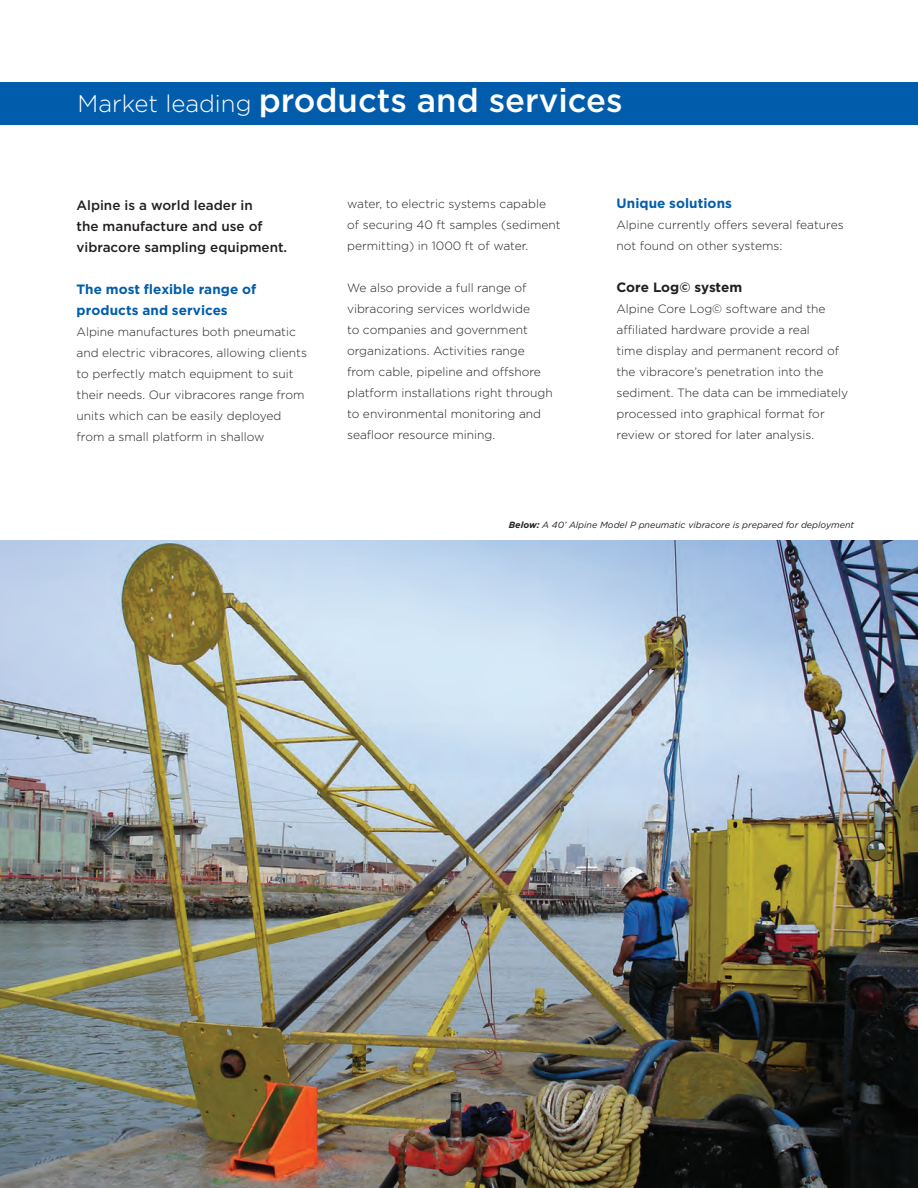
<style>
.page{position:relative;width:918px;height:1188px;background:#fff}
.page>*{position:absolute;margin:0;border:0;box-sizing:border-box;transform-origin:0 0}
.t1{font:500 33px "Gotham HTF";color:#fff}
.t2{font:500 13.5px/21px "Gotham HTF";color:#231f20}
.t3{font:700 13.5px/21px "Gotham HTF";letter-spacing:.005em;color:#015dab}
.t4{font:700 13.5px "Gotham HTF";letter-spacing:-.01em;color:#231f20}
.t5{font:300 12px/21px "Gotham HTF";color:#231f20}
.t6{font:italic 9px "Gotham HTF";color:#231f20}
.s1{font-weight:300;font-size:24px}
.s2{font-weight:700}
</style>
<div class="page">
<img style="left:0;top:540px;width:918px;height:648px">
<div style="left:0;top:82px;width:918px;height:43px;background:#015dab"></div>
<h1 class="t1" style="left:78px;top:82px;width:547px"><span class="s1">Market leading</span> products and services</h1>
<p class="t2" style="left:77px;top:194px;width:212px">Alpine is a world leader in<br>the manufacture and use of vibracore sampling equipment.</p>
<p class="t3" style="left:77px;top:278px;width:181px">The most flexible range of products and services</p>
<p class="t5" style="left:77px;top:321px;width:232px">Alpine manufactures both pneumatic and electric vibracores, allowing clients to perfectly match equipment to suit their needs. Our vibracores range from units which can be easily deployed from a small platform in shallow</p>
<p class="t5" style="left:347px;top:193px;width:215px">water, to electric systems capable of securing 40 ft samples (sediment permitting) in 1000 ft of water.</p>
<p class="t5" style="left:347px;top:277px;width:207px">We also provide a full range of vibracoring services worldwide<br>to companies and government organizations. Activities range from cable, pipeline and offshore platform installations right through to environmental monitoring and seafloor resource mining.</p>
<p class="t3" style="left:617px;top:193px;width:117px">Unique solutions</p>
<p class="t5" style="left:617px;top:214px;width:229px">Alpine currently offers several features not found on other systems:</p>
<p class="t4" style="left:617px;top:280px;width:127px">Core Log© system</p>
<p class="t5" style="left:617px;top:298px;width:233px">Alpine Core Log© software and the affiliated hardware provide a real<br>time display and permanent record of the vibracore’s penetration into the sediment. The data can be immediately processed into graphical format for review or stored for later analysis.</p>
<p class="t6" style="left:509px;top:520px;width:347px"><span class="s2">Below:</span> A 40’ Alpine Model P pneumatic vibracore is prepared for deployment</p>
</div>
